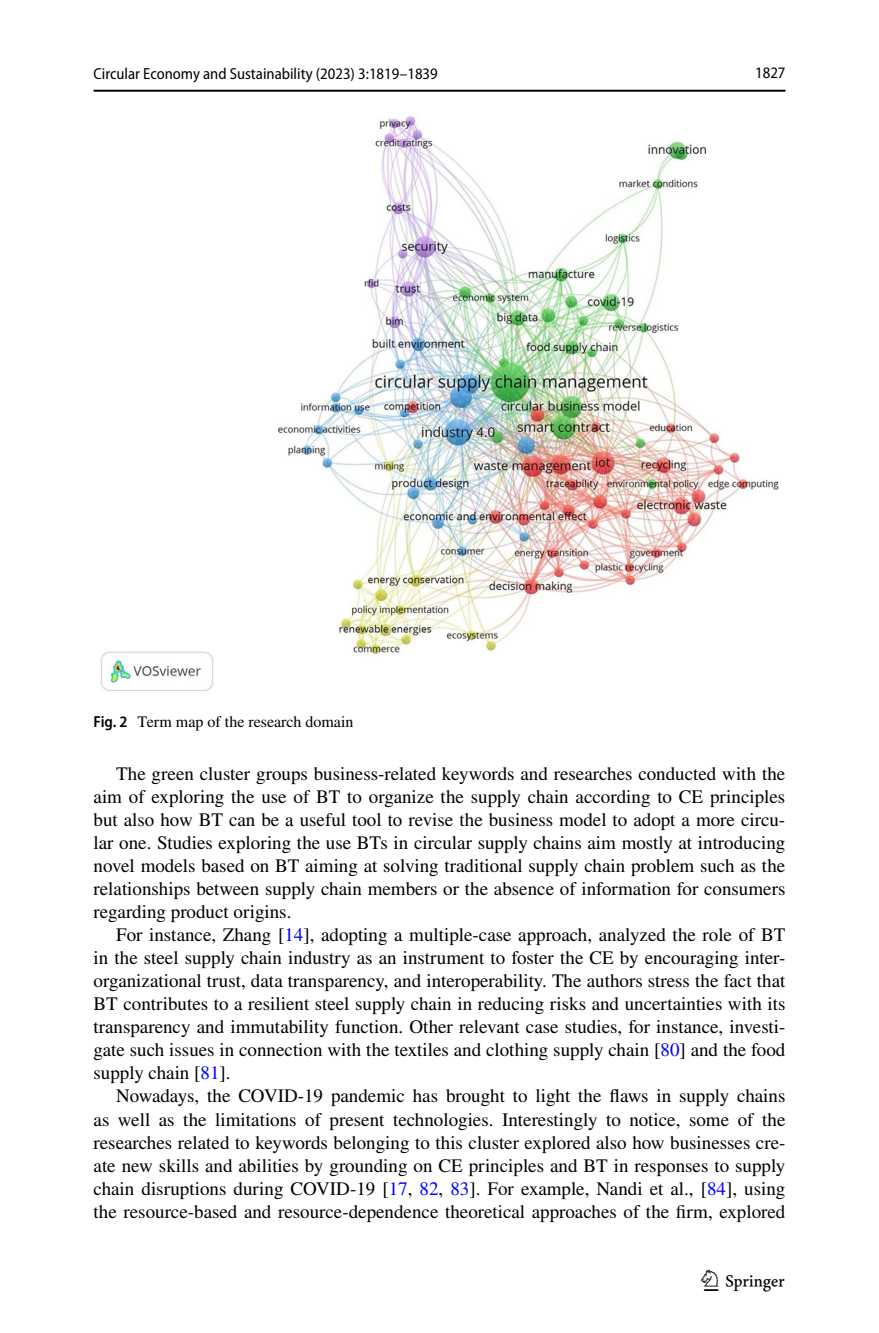
<style>
.page{position:relative;width:879px;height:1333px;background:#fff}
.page>*{position:absolute;margin:0;border:0;box-sizing:border-box;transform-origin:0 0}
.t1{font:30px "Springnew Regular 5";color:#000}
.t2{font:19px/23px "STIX";color:#000;text-align:justify}
.t3{font:semi-condensed 16px "Myriad Pro";color:#000}
.t4{font:16px "STIX";color:#000}
.s1{font-family:"Myriad Pro";font-weight:600;font-stretch:semi-condensed}
.s2{color:#00f}
</style>
<div class="page">
<hr style="left:94px;top:90px;width:691px;height:2px;background:#000">
<img style="left:100px;top:116px;width:679px;height:575px">
<p class="t3" style="left:94px;top:65px;width:346px">Circular Economy and Sustainability (2023) 3:1819–1839</p>
<p class="t4" style="left:94px;top:710px;width:261px"><span class="s1">Fig. 2</span> Term map of the research domain</p>
<p class="t3" style="left:755px;top:64px;width:32px">1827</p>
<p class="t2" style="left:94px;top:763px;width:693px;text-indent:23px">The green cluster groups business-related keywords and researches conducted with the aim of exploring the use of BT to organize the supply chain according to CE principles but also how BT can be a useful tool to revise the business model to adopt a more circu&shy;lar one. Studies exploring the use BTs in circular supply chains aim mostly at introducing novel models based on BT aiming at solving traditional supply chain problem such as the relationships between supply chain members or the absence of information for consumers regarding product origins.</p>
<p class="t2" style="left:94px;top:924px;width:693px;text-indent:23px">For instance, Zhang [<span class="s2">14</span>], adopting a multiple-case approach, analyzed the role of BT in the steel supply chain industry as an instrument to foster the CE by encouraging inter&shy;organizational trust, data transparency, and interoperability. The authors stress the fact that BT contributes to a resilient steel supply chain in reducing risks and uncertainties with its transparency and immutability function. Other relevant case studies, for instance, investi&shy;gate such issues in connection with the textiles and clothing supply chain [<span class="s2">80</span>] and the food supply chain [<span class="s2">81</span>].</p>
<p class="t2" style="left:94px;top:1085px;width:693px;text-indent:23px">Nowadays, the COVID-19 pandemic has brought to light the flaws in supply chains as well as the limitations of present technologies. Interestingly to notice, some of the researches related to keywords belonging to this cluster explored also how businesses cre&shy;ate new skills and abilities by grounding on CE principles and BT in responses to supply chain disruptions during COVID-19 [<span class="s2">17</span>, <span class="s2">82</span>, <span class="s2">83</span>]. For example, Nandi et al., [<span class="s2">84</span>], using the resource-based and resource-dependence theoretical approaches of the firm, explored</p>
<h1 class="t1" style="left:704px;top:1269px;width:83px">1 3</h1>
</div>
